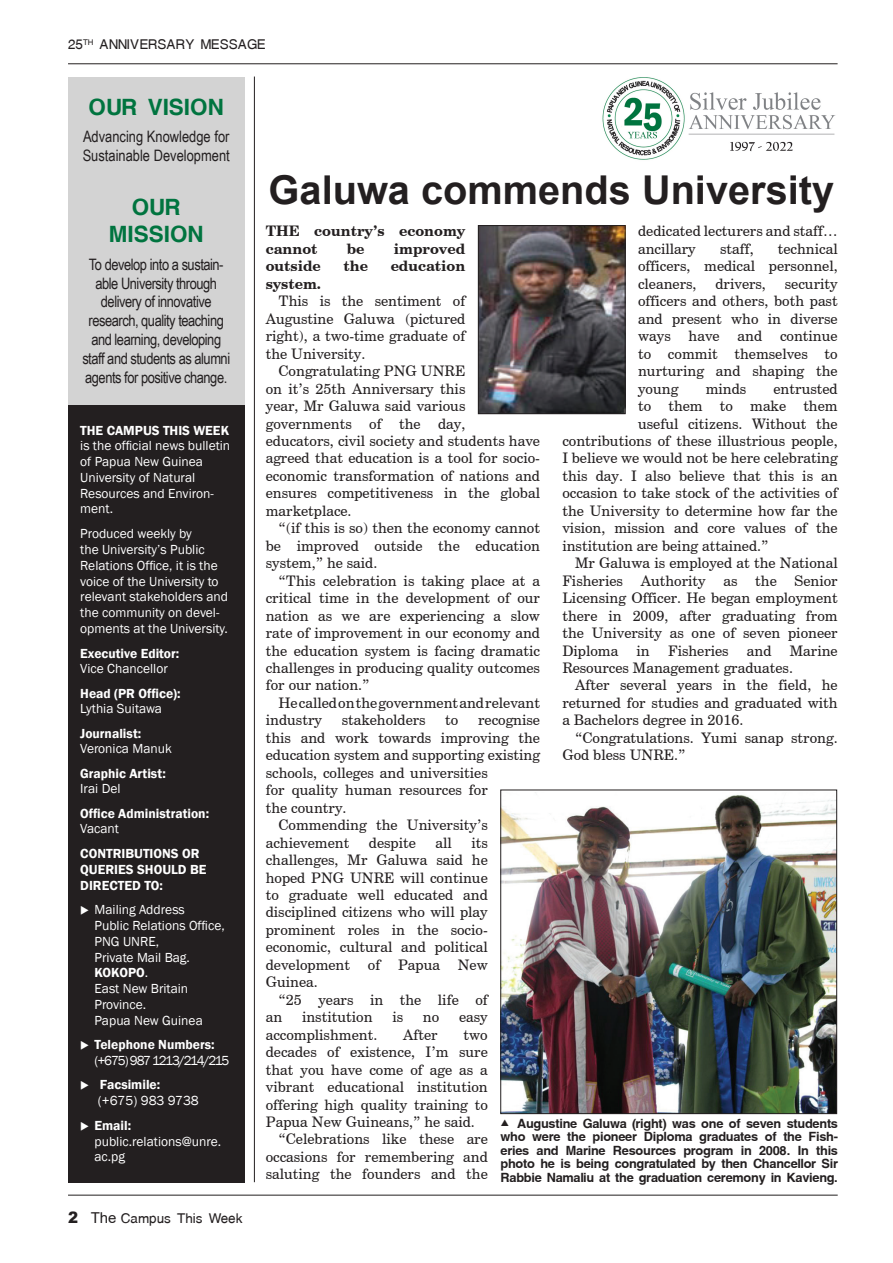
<style>
.page{position:relative;width:893px;height:1263px;background:#fff}
.page>*{position:absolute;margin:0;border:0;box-sizing:border-box;transform-origin:0 0}
.t1{font:700 39.75px "Arial";color:#231f20}
.t2{font:700 22.5px/27px "Yoxall";color:#00743f;text-align:center}
.t3{font:15.75px/18.9px "Arial Narrow";letter-spacing:-.03em;color:#231f20;text-align:center}
.t4{font:15.75px/18.9px "Arial Narrow";color:#231f20}
.t5{font:14.55px/17.4px "Century Schlbk Cyrillic BT";color:#231f20;text-align:justify}
.t6{font:700 14.55px/17.4px "Century Schlbk Cyrillic BT";color:#231f20}
.t7{font:13.5px/15.8px "Franklin Gothic";color:#fff}
.t8{font:600 13.5px/15.8px "Franklin Gothic";color:#fff}
.t9{font:13.5px "Yoxall";color:#231f20}
.t10{font:13.5px/15.8px "Franklin Gothic";letter-spacing:-.095em;color:#fff}
.t11{font:700 12.75px/13.5px "Yoxall";letter-spacing:-.02em;color:#231f20;text-align:justify}
.s1{font-weight:600}
.s2{font-family:"Arial";font-weight:900;font-size:15.75px}
.s3{font-family:"Arial";font-size:15px}
</style>
<div class="page">
<img style="left:602px;top:77px;width:234px;height:83px">
<div style="left:68px;top:77px;width:176px;height:334px;background:#d3d3d3"></div>
<hr style="left:68px;top:63px;width:770px;height:1px;background:#231f20">
<hr style="left:68px;top:1195px;width:770px;height:1px;background:#231f20">
<div style="left:68px;top:405px;width:176px;height:777px;background:#231f20"></div>
<hr style="left:254px;top:77px;width:1px;height:1105px;background:#231f20">
<img style="left:480px;top:227px;width:143px;height:185px">
<div style="left:478px;top:225px;width:147px;height:189px;border:1px solid #231f20"></div>
<img style="left:503px;top:795px;width:332px;height:317px">
<div style="left:501px;top:790px;width:336px;height:324px;border:1px solid #231f20"></div>
<p class="t9" style="left:68px;top:37px;width:199px">25<sup>TH</sup> ANNIVERSARY MESSAGE</p>
<h2 class="t2" style="left:89px;top:93px;width:137px">OUR VISION</h2>
<p class="t4" style="left:83px;top:127px;width:149px">Advancing Knowledge for<br>Sustainable Development</p>
<h2 class="t2" style="left:109px;top:193px;width:96px">OUR<br>MISSION</h2>
<p class="t3" style="left:82px;top:254px;width:149px">To develop into a sustain&shy;able University through delivery of innovative research, quality teaching and learning, developing staff and students as alumni agents for positive change.</p>
<p class="t8" style="left:80px;top:422px;width:150px">THE CAMPUS THIS WEEK</p>
<p class="t7" style="left:80px;top:438px;width:151px">is the official news bulletin of Papua New Guinea<br>University of Natural<br>Resources and Environ&shy;ment.</p>
<p class="t7" style="left:80px;top:526px;width:149px">Produced weekly by<br>the University’s Public<br>Relations Office, it is the voice of the University to relevant stakeholders and the community on devel&shy;opments at the University.</p>
<p class="t8" style="left:80px;top:645px;width:101px">Executive Editor:</p>
<p class="t7" style="left:80px;top:661px;width:89px">Vice Chancellor</p>
<p class="t8" style="left:80px;top:685px;width:102px">Head (PR Office):</p>
<p class="t7" style="left:80px;top:701px;width:83px">Lythia Suitawa</p>
<p class="t8" style="left:80px;top:725px;width:63px">Journalist:</p>
<p class="t7" style="left:80px;top:741px;width:93px">Veronica Manuk</p>
<p class="t8" style="left:80px;top:765px;width:87px">Graphic Artist:</p>
<p class="t7" style="left:80px;top:781px;width:42px">Irai Del</p>
<p class="t8" style="left:80px;top:805px;width:130px">Office Administration:</p>
<p class="t7" style="left:80px;top:821px;width:40px">Vacant</p>
<p class="t8" style="left:80px;top:846px;width:128px">CONTRIBUTIONS OR<br>QUERIES SHOULD BE<br>DIRECTED TO:</p>
<p class="t7" style="left:94px;top:902px;width:132px;text-indent:-14px">◆ Mailing Address<br>Public Relations Office,<br>PNG UNRE,<br>Private Mail Bag.<br><span class="s1">KOKOPO</span>.<br>East New Britain<br>Province.<br>Papua New Guinea</p>
<p class="t10" style="left:94px;top:1037px;width:136px;text-indent:-14px">◆ <span class="s1">Telephone Numbers: </span>(+675) 987 1213/214/215</p>
<p class="t7" style="left:98px;top:1077px;width:102px;text-indent:-18px">◆ <span class="s1">Facsimile: </span>(+675) 983 9738</p>
<p class="t7" style="left:94px;top:1118px;width:128px;text-indent:-14px">◆ <span class="s1">Email: </span>public.relations@unre. ac.pg</p>
<p class="t9" style="left:68px;top:1210px;width:176px"><span class="s2">2</span> <span class="s3">The</span> Campus This Week</p>
<h1 class="t1" style="left:269px;top:162px;width:567px">Galuwa commends University</h1>
<p class="t5" style="left:638px;top:222px;width:201px">dedicated lecturers and staff… ancillary</p>
<p class="t6" style="left:266px;top:222px;width:201px">THE country’s economy cannot</p>
<p class="t6" style="left:347px;top:240px;width:19px">be</p>
<p class="t6" style="left:394px;top:240px;width:73px">improved</p>
<p class="t5" style="left:638px;top:240px;width:201px;text-indent:140px">technical officers, medical personnel, cleaners,</p>
<p class="t5" style="left:720px;top:240px;width:35px">staff,</p>
<p class="t6" style="left:266px;top:257px;width:57px">outside</p>
<p class="t6" style="left:343px;top:257px;width:26px">the</p>
<p class="t6" style="left:391px;top:257px;width:76px">education</p>
<p class="t6" style="left:266px;top:275px;width:57px">system.</p>
<p class="t5" style="left:266px;top:292px;width:201px;text-indent:13px">This is the sentiment of Augustine Galuwa (pictured right), a two-time graduate of the University.</p>
<p class="t5" style="left:266px;top:362px;width:276px;text-align:left;text-indent:13px">Congratulating PNG UNRE<br>on it’s 25th Anniversary this<br>year, Mr Galuwa said various governments of the day,<br>educators, civil society and students have agreed that education is a tool for socio&shy;economic transformation of nations and ensures competitiveness in the global marketplace.</p>
<p class="t5" style="left:266px;top:519px;width:276px;text-indent:13px">“(if this is so) then the economy cannot be improved outside the education system,” he said.</p>
<p class="t5" style="left:266px;top:572px;width:276px;text-indent:13px">“This celebration is taking place at a critical time in the development of our nation as we are experiencing a slow rate of improvement in our economy and the education system is facing dramatic challenges in producing quality outcomes for our nation.”</p>
<p class="t5" style="left:266px;top:694px;width:276px;text-indent:13px">He called on the government and relevant industry</p>
<p class="t5" style="left:715px;top:275px;width:52px">drivers,</p>
<p class="t5" style="left:638px;top:275px;width:201px;text-indent:147px">security officers and others, both past and present who in diverse ways have and continue to commit themselves to nurturing and shaping the young</p>
<p class="t5" style="left:706px;top:380px;width:42px">minds</p>
<p class="t5" style="left:773px;top:380px;width:66px">entrusted</p>
<p class="t5" style="left:638px;top:397px;width:201px">to them to make them</p>
<p class="t5" style="left:638px;top:414px;width:201px">useful citizens. Without the</p>
<p class="t5" style="left:562px;top:432px;width:277px">contributions of these illustrious people,</p>
<p class="t5" style="left:562px;top:449px;width:277px">I believe we would not be here celebrating</p>
<p class="t5" style="left:562px;top:467px;width:277px">this day. I also believe that this is an</p>
<p class="t5" style="left:562px;top:484px;width:277px">occasion to take stock of the activities of</p>
<p class="t5" style="left:562px;top:502px;width:277px">the University to determine how far the</p>
<p class="t5" style="left:562px;top:519px;width:277px">vision, mission and core values of the</p>
<p class="t5" style="left:562px;top:537px;width:208px">institution are being attained.”</p>
<p class="t5" style="left:575px;top:554px;width:264px">Mr Galuwa is employed at the National</p>
<p class="t5" style="left:562px;top:572px;width:277px">Fisheries Authority as the Senior</p>
<p class="t5" style="left:562px;top:589px;width:277px">Licensing Officer. He began employment</p>
<p class="t5" style="left:562px;top:606px;width:277px">there in 2009, after graduating from</p>
<p class="t5" style="left:562px;top:624px;width:277px">the University as one of seven pioneer</p>
<p class="t5" style="left:562px;top:641px;width:57px">Diploma</p>
<p class="t5" style="left:637px;top:641px;width:15px">in</p>
<p class="t5" style="left:668px;top:641px;width:62px">Fisheries</p>
<p class="t5" style="left:747px;top:641px;width:26px">and</p>
<p class="t5" style="left:562px;top:641px;width:277px;text-indent:227px">Marine<br>Resources Management graduates.</p>
<p class="t5" style="left:562px;top:676px;width:277px;text-indent:13px">After several years in the field, he returned for studies and graduated with a Bachelors degree in 2016.</p>
<p class="t5" style="left:562px;top:729px;width:277px;text-indent:13px">“Congratulations. Yumi sanap strong.<br>God bless UNRE.”</p>
<p class="t5" style="left:342px;top:711px;width:85px">stakeholders</p>
<p class="t5" style="left:445px;top:711px;width:15px">to</p>
<p class="t5" style="left:478px;top:711px;width:63px">recognise</p>
<p class="t5" style="left:266px;top:729px;width:276px">this and work towards improving the</p>
<p class="t5" style="left:266px;top:746px;width:276px">education system and supporting existing</p>
<p class="t5" style="left:266px;top:764px;width:224px">schools, colleges and universities</p>
<p class="t5" style="left:266px;top:781px;width:224px">for quality human resources for</p>
<p class="t5" style="left:266px;top:799px;width:82px">the country.</p>
<p class="t5" style="left:279px;top:816px;width:211px">Commending the University’s</p>
<p class="t5" style="left:266px;top:833px;width:85px">achievement</p>
<p class="t5" style="left:369px;top:833px;width:48px">despite</p>
<p class="t5" style="left:435px;top:833px;width:18px">all</p>
<p class="t5" style="left:266px;top:833px;width:224px;text-indent:206px">its challenges, Mr Galuwa said he hoped PNG UNRE will continue to graduate well educated and disciplined citizens who will play prominent roles in the socio&shy;economic, cultural and political development of Papua New Guinea.</p>
<p class="t5" style="left:266px;top:991px;width:224px;text-indent:13px">“25 years in the life of an</p>
<p class="t5" style="left:302px;top:1008px;width:72px">institution</p>
<p class="t5" style="left:392px;top:1008px;width:12px">is</p>
<p class="t5" style="left:423px;top:1008px;width:18px">no</p>
<p class="t5" style="left:459px;top:1008px;width:30px">easy</p>
<p class="t5" style="left:266px;top:1026px;width:113px">accomplishment.</p>
<p class="t5" style="left:403px;top:1026px;width:36px">After</p>
<p class="t5" style="left:464px;top:1026px;width:26px">two</p>
<p class="t5" style="left:266px;top:1043px;width:224px">decades of existence, I’m sure</p>
<p class="t5" style="left:266px;top:1060px;width:224px">that you have come of age as a</p>
<p class="t5" style="left:266px;top:1078px;width:224px">vibrant educational institution</p>
<p class="t5" style="left:266px;top:1095px;width:224px">offering high quality training to</p>
<p class="t5" style="left:266px;top:1113px;width:211px">Papua New Guineans,” he said.</p>
<p class="t5" style="left:279px;top:1130px;width:211px">“Celebrations like these are</p>
<p class="t5" style="left:266px;top:1148px;width:224px">occasions for remembering and</p>
<p class="t5" style="left:266px;top:1165px;width:224px">saluting the founders and the</p>
<p class="t11" style="left:501px;top:1116px;width:339px;text-indent:16px">Augustine Galuwa (right) was one of seven students who were the pioneer Diploma graduates of the Fish&shy;eries and Marine Resources program in 2008. In this photo he is being congratulated by then Chancellor Sir Rabbie Namaliu at the graduation ceremony in Kavieng.</p>
</div>
